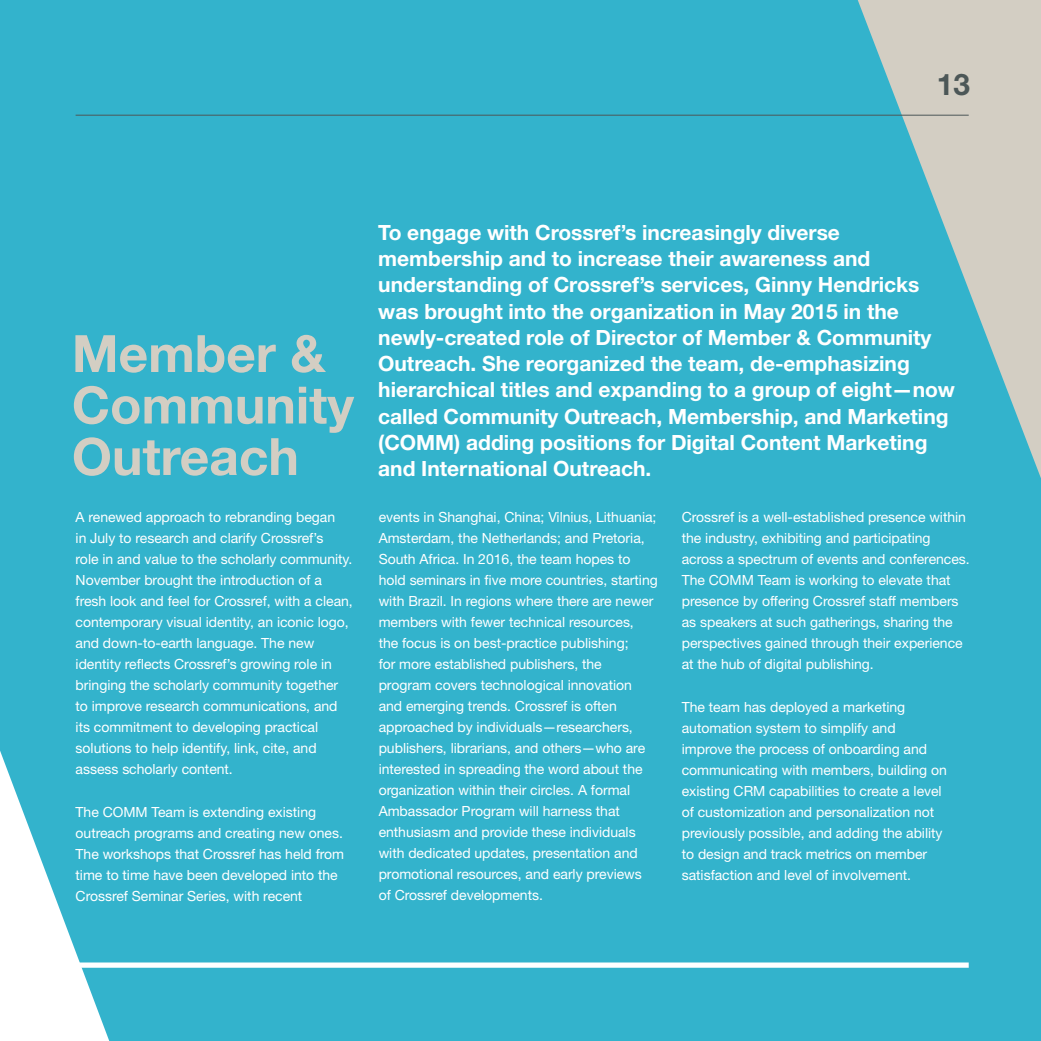
<style>
.page{position:relative;width:1041px;height:1041px;background:#33b3cc}
.page>*{position:absolute;margin:0;border:0;box-sizing:border-box;transform-origin:0 0}
.t1{font:700 51.45px/51.4px "Helvetica Neue";color:#d3cec3}
.t2{font:700 29.75px "Helvetica Neue";color:#4c5757}
.t3{font:700 21px/26.2px "Helvetica Neue";color:#fff}
.t4{font:14px/21px "Helvetica Neue";color:#fff}
</style>
<div class="page">
<svg style="left:858px;top:0;width:183px;height:478px;background:#82c0c7"></svg>
<hr style="left:76px;top:115px;width:893px;height:1px;background:#4c5757">
<div style="left:76px;top:962px;width:893px;height:6px;background:#fff"></div>
<p class="t2" style="left:937px;top:66px;width:35px">13</p>
<p class="t1" style="left:72px;top:327px;width:284px">Member &amp;<br>Community<br>Outreach</p>
<p class="t4" style="left:76px;top:506px;width:279px">A renewed approach to rebranding began<br>in July to research and clarify Crossref’s<br>role in and value to the scholarly community.<br>November brought the introduction of a fresh look and feel for Crossref, with a clean, contemporary visual identity, an iconic logo, and down-to-earth language. The new identity reflects Crossref’s growing role in bringing the scholarly community together to improve research communications, and its commitment to developing practical solutions to help identify, link, cite, and assess scholarly content.</p>
<p class="t4" style="left:76px;top:801px;width:270px">The COMM Team is extending existing outreach programs and creating new ones.<br>The workshops that Crossref has held from time to time have been developed into the Crossref Seminar Series, with recent</p>
<p class="t3" style="left:378px;top:219px;width:578px">To engage with Crossref’s increasingly diverse membership and to increase their awareness and understanding of Crossref’s services, Ginny Hendricks was brought into the organization in May 2015 in the newly-created role of Director of Member &amp; Community Outreach. She reorganized the team, de-emphasizing hierarchical titles and expanding to a group of eight—now called Community Outreach, Membership, and Marketing (COMM) adding positions for Digital Content Marketing and International Outreach.</p>
<p class="t4" style="left:379px;top:506px;width:281px">events in Shanghai, China; Vilnius, Lithuania; Amsterdam, the Netherlands; and Pretoria, South Africa. In 2016, the team hopes to hold seminars in five more countries, starting with Brazil. In regions where there are newer members with fewer technical resources,<br>the focus is on best-practice publishing;<br>for more established publishers, the program covers technological innovation and emerging trends. Crossref is often approached by individuals—researchers, publishers, librarians, and others—who are interested in spreading the word about the organization within their circles. A formal Ambassador Program will harness that enthusiasm and provide these individuals with dedicated updates, presentation and promotional resources, and early previews<br>of Crossref developments.</p>
<p class="t4" style="left:682px;top:506px;width:289px">Crossref is a well-established presence within the industry, exhibiting and participating across a spectrum of events and conferences.<br>The COMM Team is working to elevate that presence by offering Crossref staff members as speakers at such gatherings, sharing the perspectives gained through their experience at the hub of digital publishing.</p>
<p class="t4" style="left:682px;top:696px;width:267px">The team has deployed a marketing automation system to simplify and improve the process of onboarding and communicating with members, building on existing CRM capabilities to create a level of customization and personalization not previously possible, and adding the ability to design and track metrics on member satisfaction and level of involvement.</p>
</div>
